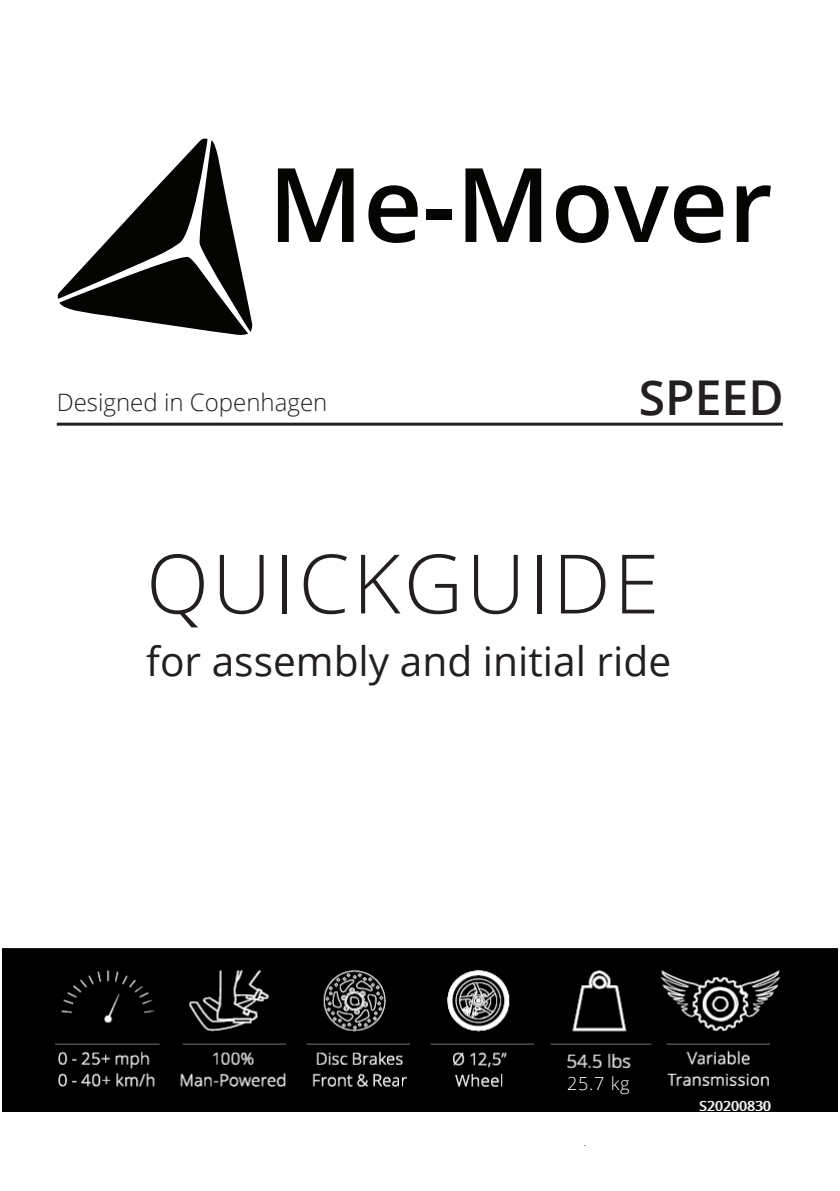
<style>
.page{position:relative;width:840px;height:1191px;background:#fff}
.page>*{position:absolute;margin:0;border:0;box-sizing:border-box;transform-origin:0 0}
.t1{font:600 102.8px "Open Sans";color:#040503}
.t2{font:300 82px "Open Sans";letter-spacing:.04em;color:#231f20}
.Paragraph_Style_1{font:600 48px "Open Sans";color:#231f20}
.t3{font:40.6px "Open Sans";color:#231f20}
.Paragraph_Style_1-2{font:300 24px "Open Sans";color:#231f20}
.t4{font:300 18px "Open Sans";color:#fff}
.Paragraph_Style_1-3{font:600 16px "Open Sans";color:#fff}
</style>
<div class="page">
<svg style="left:57px;top:138px;width:195px;height:197px"></svg>
<hr style="left:57px;top:423px;width:725px;height:3px;background:#231f20">
<img style="left:3px;top:948px;width:834px;height:164px">
<p class="t1" style="left:268px;top:134px;width:505px">Me-Mover</p>
<p class="Paragraph_Style_1-2" style="left:57px;top:385px;width:272px">Designed in Copenhagen</p>
<p class="Paragraph_Style_1" style="left:638px;top:364px;width:146px">SPEED</p>
<p class="t2" style="left:146px;top:527px;width:514px">QUICKGUIDE</p>
<p class="t3" style="left:146px;top:633px;width:526px">for assembly and initial ride</p>
<p class="Paragraph_Style_1-3" style="left:562px;top:1070px;width:56px">25.7 kg</p>
<p class="t4" style="left:567px;top:1071px;width:64px">25.7 kg</p>
</div>
